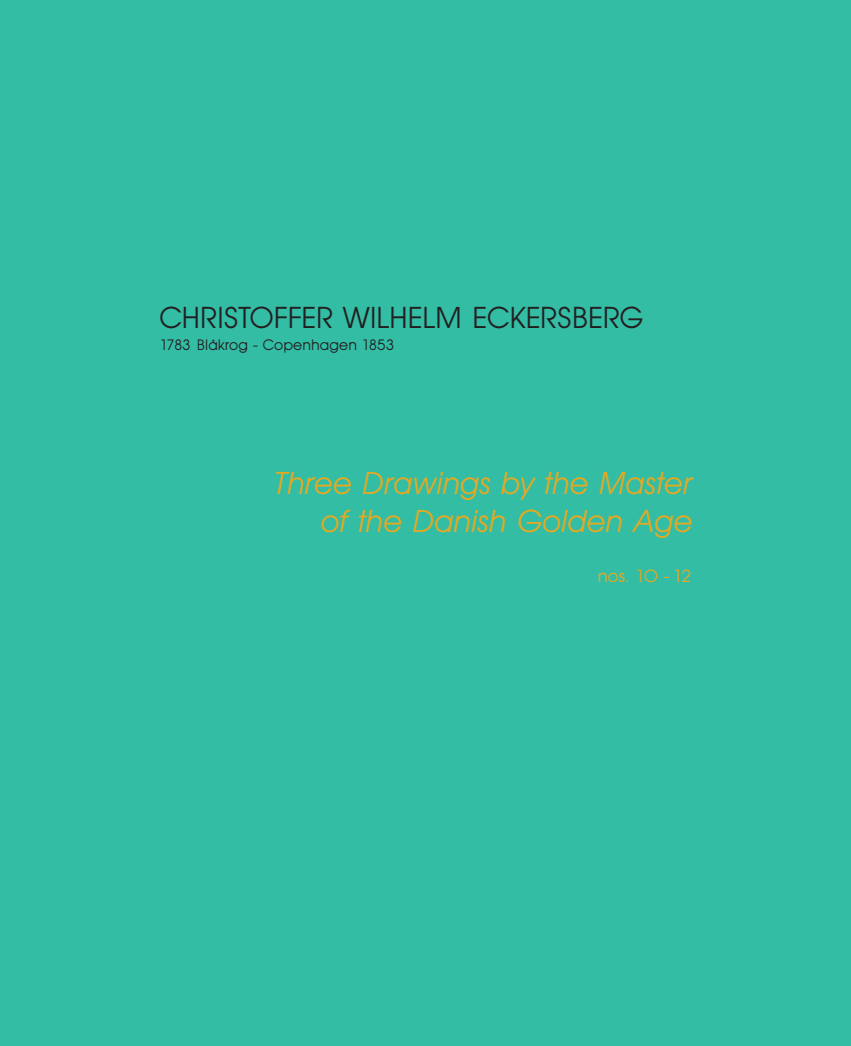
<style>
.page{position:relative;width:851px;height:1046px;background:#fff}
.page>*{position:absolute;margin:0;border:0;box-sizing:border-box;transform-origin:0 0}
.t1{font:italic 31.25px/37.5px "Avant Garde BQ";letter-spacing:.015em;color:#e4a922;text-align:right}
.t2{font:30px "Avant Garde BQ";letter-spacing:.01em;color:#231f20}
.t3{font:17.5px "Avant Garde BQ";letter-spacing:-.015em;color:#e4a922}
.t4{font:15px "Avant Garde BQ";letter-spacing:.02em;color:#231f20}
</style>
<div class="page">
<div style="left:0;top:0;width:850px;height:1045px;background:#33bda5"></div>
<p class="t2" style="left:159px;top:301px;width:485px">CHRISTOFFER WILHELM ECKERSBERG</p>
<p class="t4" style="left:159px;top:337px;width:236px">1783 Blåkrog - Copenhagen 1853</p>
<p class="t1" style="left:272px;top:465px;width:420px">Three Drawings by the Master of the Danish Golden Age</p>
<p class="t3" style="left:598px;top:566px;width:95px">nos. 10 - 12</p>
</div>
